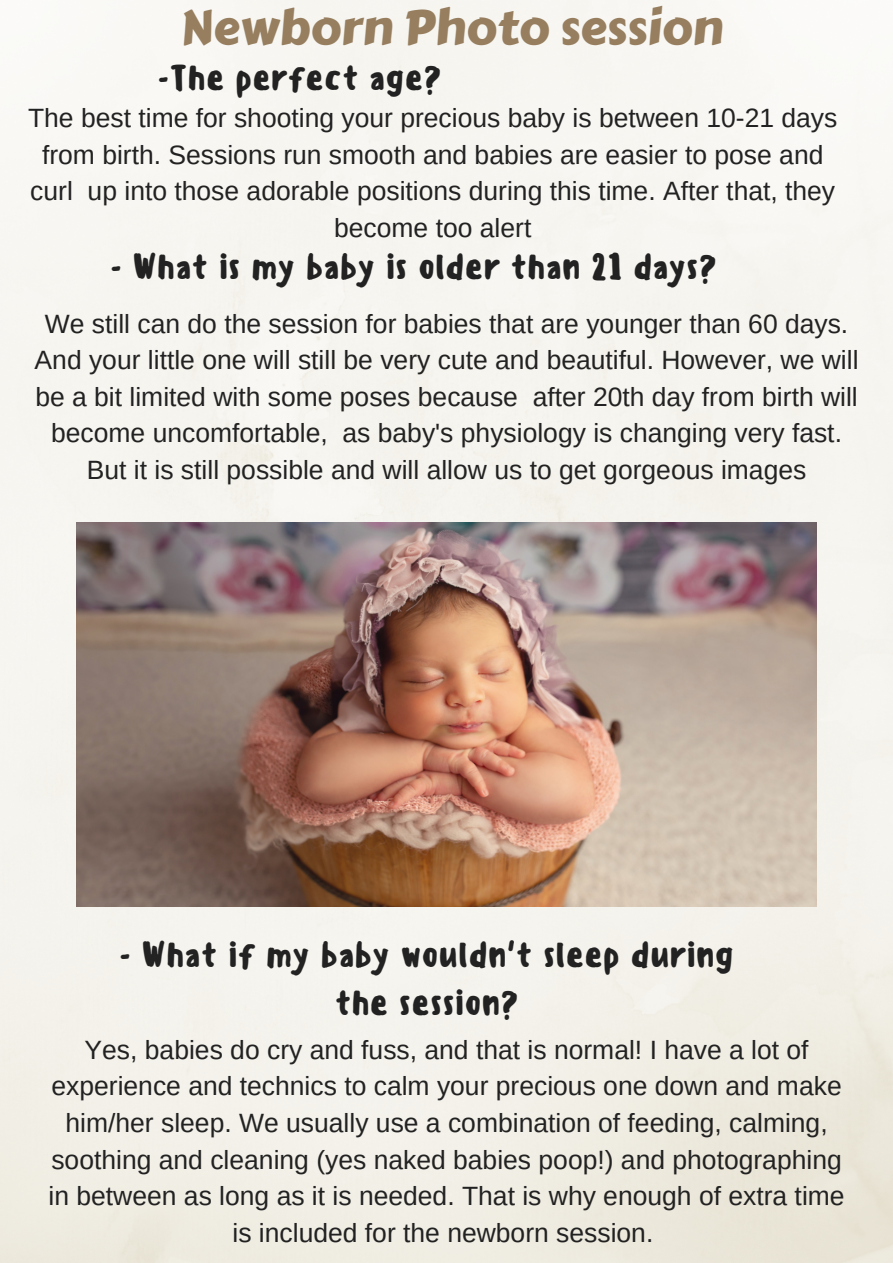
<style>
.page{position:relative;width:893px;height:1263px;background:#fff}
.page>*{position:absolute;margin:0;border:0;box-sizing:border-box;transform-origin:0 0}
.t1{font:48px "Carter One";color:#967e5f}
.t2{font:500 34.72px/48.4px "Sensei";color:#222;text-align:center}
.t3{font:26.47px/36.6px "Arimo";color:#222;text-align:center}
</style>
<div class="page">
<img style="left:0;top:0;width:893px;height:1263px">
<img style="left:76px;top:522px;width:740px;height:384px">
<p class="t1" style="left:180px;top:-9px;width:544px">Newborn Photo session</p>
<p class="t2" style="left:157px;top:54px;width:285px">-The perfect age?</p>
<p class="t3" style="left:28px;top:100px;width:811px">The best time for shooting your precious baby is between 10-21 days from birth. Sessions run smooth and babies are easier to pose and curl up into those adorable positions during this time. After that, they become too alert</p>
<p class="t2" style="left:110px;top:243px;width:608px">- What is my baby is older than 21 days?</p>
<p class="t3" style="left:35px;top:305px;width:825px">We still can do the session for babies that are younger than 60 days.<br>And your little one will still be very cute and beautiful. However, we will be a bit limited with some poses because after 20th day from birth will become uncomfortable, as baby's physiology is changing very fast.<br>But it is still possible and will allow us to get gorgeous images</p>
<p class="t2" style="left:119px;top:930px;width:616px">- What if my baby wouldn't sleep during the session?</p>
<p class="t3" style="left:49px;top:1031px;width:797px">Yes, babies do cry and fuss, and that is normal! I have a lot of experience and technics to calm your precious one down and make him/her sleep. We usually use a combination of feeding, calming, soothing and cleaning (yes naked babies poop!) and photographing in between as long as it is needed. That is why enough of extra time is included for the newborn session.</p>
</div>
